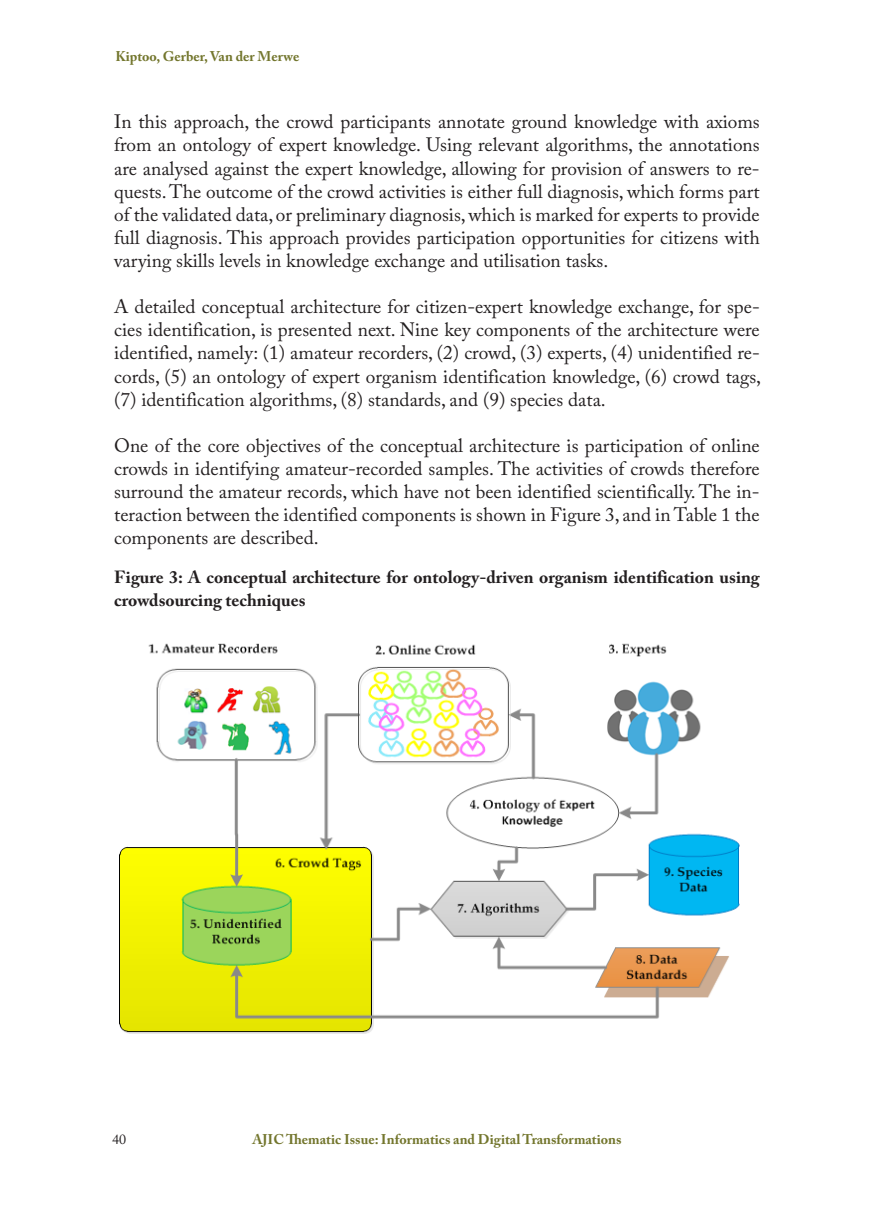
<style>
.page{position:relative;width:874px;height:1221px;background:#fff}
.page>*{position:absolute;margin:0;border:0;box-sizing:border-box;transform-origin:0 0}
.t1{font:19.25px/23.1px "Adobe Caslon Pro";color:#231f20;text-align:justify}
.t2{font:700 17.5px/23.1px "Adobe Caslon Pro";color:#231f20}
.t3{font:700 14px "Adobe Caslon Pro";color:#73762d}
.t4{font:14px "Adobe Caslon Pro";color:#231f20}
</style>
<div class="page">
<img style="left:119px;top:643px;width:620px;height:390px">
<p class="t3" style="left:115px;top:48px;width:185px">Kiptoo, Gerber, Van der Merwe</p>
<p class="t1" style="left:114px;top:110px;width:646px">In this approach, the crowd participants annotate ground knowledge with axioms from an ontology of expert knowledge. Using relevant algorithms, the annotations are analysed against the expert knowledge, allowing for provision of answers to re&shy;quests. The outcome of the crowd activities is either full diagnosis, which forms part of the validated data, or preliminary diagnosis, which is marked for experts to provide full diagnosis. This approach provides participation opportunities for citizens with varying skills levels in knowledge exchange and utilisation tasks.</p>
<p class="t1" style="left:114px;top:295px;width:648px">A detailed conceptual architecture for citizen-expert knowledge exchange, for spe&shy;cies identification, is presented next. Nine key components of the architecture were identified, namely: (1) amateur recorders, (2) crowd, (3) experts, (4) unidentified re&shy;cords, (5) an ontology of expert organism identification knowledge, (6) crowd tags, (7) identification algorithms, (8) standards, and (9) species data.</p>
<p class="t1" style="left:114px;top:433px;width:646px">One of the core objectives of the conceptual architecture is participation of online crowds in identifying amateur-recorded samples. The activities of crowds therefore surround the amateur records, which have not been identified scientifically. The in&shy;teraction between the identified components is shown in Figure 3, and in Table 1 the components are described.</p>
<p class="t2" style="left:114px;top:565px;width:646px">Figure 3: A conceptual architecture for ontology-driven organism identification using crowdsourcing techniques</p>
<p class="t4" style="left:112px;top:1130px;width:15px">40</p>
<p class="t3" style="left:252px;top:1130px;width:370px">AJIC Thematic Issue: Informatics and Digital Transformations</p>
</div>
